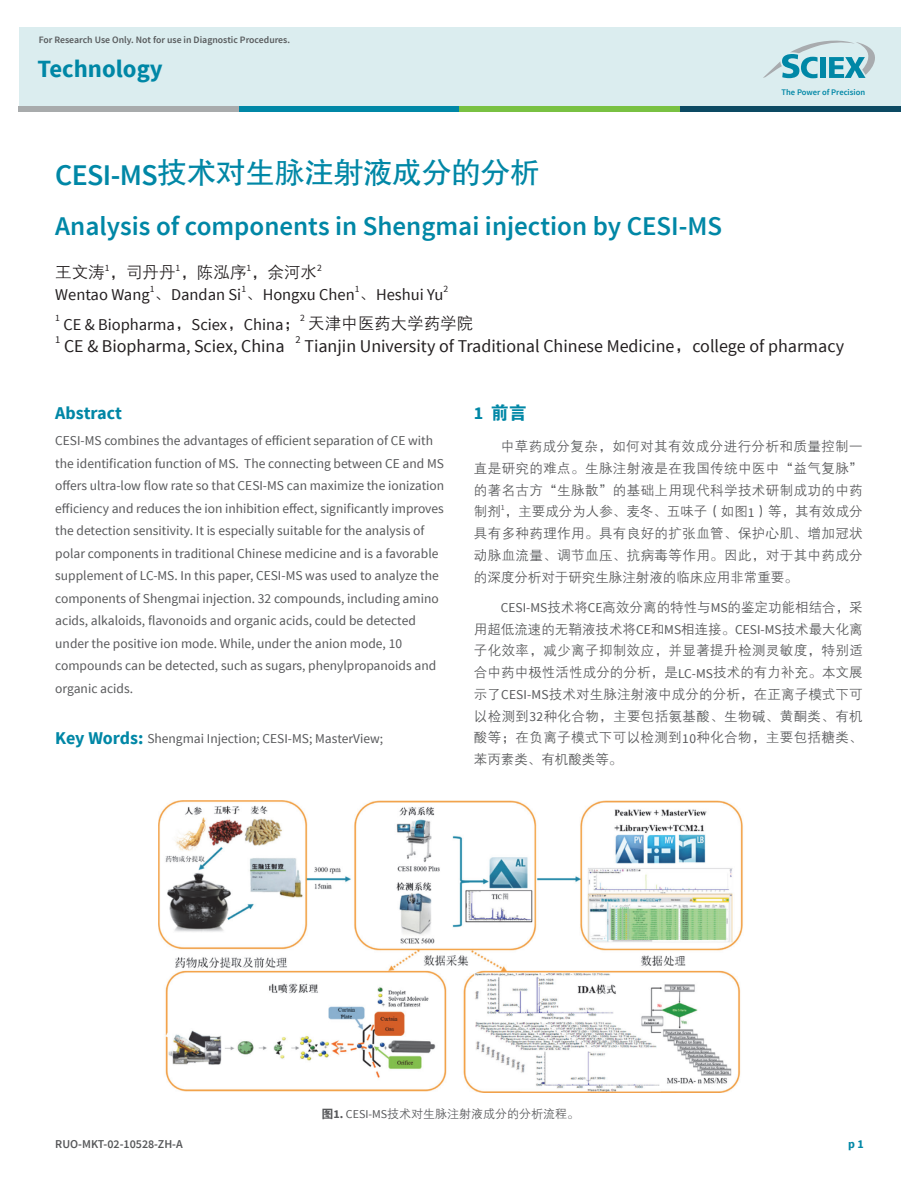
<style>
.page{position:relative;width:918px;height:1188px;background:#fff}
.page>*{position:absolute;margin:0;border:0;box-sizing:border-box;transform-origin:0 0}
.t1{font:30px "FZHTK GBK1 0";letter-spacing:-.02em;color:#0087a6}
.t2{font:600 27px "Source Sans Pro";color:#0087a6}
.t3{font:700 24.75px "Source Sans Pro";color:#0087a6}
.t4{font:18px "Source Sans Pro";color:#231f20}
.t5{font:700 18px "Source Sans Pro";color:#0087a6}
.t6{font:18px "FZDHTK GBK1 0";color:#0087a6}
.t7{font:16.5px "Source Sans Pro";color:#231f20}
.t8{font:16.5px "FZZDXK GBK1 0";color:#231f20}
.t9{font:13.5px/22.5px "Source Sans Pro";color:#57585a}
.t10{font:13.5px/21.8px "FZZDXK GBK1 0";letter-spacing:.03em;color:#57585a;text-align:justify}
.t11{font:12px "FZZDXK GBK1 0";color:#57585a}
.t12{font:600 12px "Source Sans Pro";color:#57585a}
.t13{font:700 12px "Source Sans Pro";color:#0087a6}
.t14{font:10.5px "Source Sans Pro";color:#231f20}
.t15{font:600 9.75px "Source Sans Pro";color:#575a5c}
.t16{font:9.6px "Source Sans Pro";color:#231f20}
.t17{font:600 8.55px "Source Sans Pro";color:#0087a6}
.s1{font-family:"Source Sans Pro";font-weight:600}
.s2{font-family:"FZZDXK GBK1 0"}
.s3{font-weight:700;font-size:18px;color:#0087a6}
.s4{font-family:"Source Sans Pro";font-weight:700}
.s5{font-family:"Source Sans Pro"}
.s6{font-family:"FZDHTK GBK1 0"}
</style>
<div class="page">
<div style="left:19px;top:27px;width:881px;height:84px;background:#dbedef"></div>
<svg style="left:763px;top:41px;width:112px;height:37px"></svg>
<div style="left:19px;top:106px;width:220px;height:5px;background:#a8abac"></div>
<div style="left:239px;top:106px;width:220px;height:5px;background:#0087a6"></div>
<div style="left:459px;top:106px;width:221px;height:5px;background:#79c142"></div>
<div style="left:680px;top:106px;width:220px;height:5px;background:#0c4a63"></div>
<img style="left:158px;top:801px;width:585px;height:292px">
<p class="t15" style="left:39px;top:33px;width:253px">For Research Use Only. Not for use in Diagnostic Procedures.</p>
<h3 class="t3" style="left:38px;top:53px;width:126px">Technology</h3>
<p class="t17" style="left:782px;top:86px;width:85px">The Power of Precision</p>
<h1 class="t1" style="left:55px;top:156px;width:486px"><span class="s1">CESI-MS</span>技术对生脉注射液成分的分析</h1>
<h2 class="t2" style="left:55px;top:209px;width:668px">Analysis of components in Shengmai injection by CESI-MS</h2>
<p class="t8" style="left:55px;top:263px;width:268px">王文涛<sup>1</sup>，司丹丹<sup>1</sup>，陈泓序<sup>1</sup>，余河水<sup>2</sup></p>
<p class="t7" style="left:55px;top:284px;width:390px">Wentao Wang<sup>1</sup><span class="s2">、</span>Dandan Si<sup>1</sup><span class="s2">、</span>Hongxu Chen<sup>1</sup><span class="s2">、</span>Heshui Yu</p>
<p class="t16" style="left:443px;top:283px;width:6px">2</p>
<p class="t16" style="left:55px;top:312px;width:6px">1</p>
<p class="t7" style="left:63px;top:314px;width:411px">CE &amp; Biopharma<span class="s2">，</span>Sciex<span class="s2">，</span>China<span class="s2">；</span><sup>2</sup> <span class="s2">天津中医药大学药学院</span></p>
<p class="t14" style="left:55px;top:333px;width:7px">1</p>
<h3 class="t4" style="left:64px;top:335px;width:222px">CE &amp; Biopharma, Sciex, China</h3>
<p class="t14" style="left:296px;top:333px;width:7px">2</p>
<h3 class="t4" style="left:304px;top:335px;width:541px">Tianjin University of Traditional Chinese Medicine<span class="s2">，</span>college of pharmacy</h3>
<h3 class="t5" style="left:55px;top:402px;width:68px">Abstract</h3>
<p class="t9" style="left:55px;top:430px;width:391px">CESI-MS combines the advantages of efficient separation of CE with the identification function of MS. The connecting between CE and MS offers ultra-low flow rate so that CESI-MS can maximize the ionization efficiency and reduces the ion inhibition effect, significantly improves the detection sensitivity. It is especially suitable for the analysis of polar components in traditional Chinese medicine and is a favorable supplement of LC-MS. In this paper, CESI-MS was used to analyze the components of Shengmai injection. 32 compounds, including amino acids, alkaloids, flavonoids and organic acids, could be detected under the positive ion mode. While, under the anion mode, 10 compounds can be detected, such as sugars, phenylpropanoids and organic acids.</p>
<p class="t9" style="left:55px;top:728px;width:329px"><span class="s3">Key Words:</span> Shengmai Injection; CESI-MS; MasterView;</p>
<h3 class="t6" style="left:474px;top:403px;width:54px"><span class="s4">1</span> 前言</h3>
<p class="t10" style="left:474px;top:436px;width:390px;text-indent:27px">中草药成分复杂，如何对其有效成分进行分析和质量控制一直是研究的难点。生脉注射液是在我国传统中医中“益气复脉”的著名古方“生脉散”的基础上用现代科学技术研制成功的中药制剂<sup>1</sup>，主要成分为人参、麦冬、五味子（如图<span class="s5">1</span>）等，其有效成分具有多种药理作用。具有良好的扩张血管、保护心肌、增加冠状动脉血流量、调节血压、抗病毒等作用。因此，对于其中药成分的深度分析对于研究生脉注射液的临床应用非常重要。</p>
<p class="t10" style="left:474px;top:597px;width:390px;text-indent:27px"><span class="s5">CESI-MS</span>技术将<span class="s5">CE</span>高效分离的特性与<span class="s5">MS</span>的鉴定功能相结合，采用超低流速的无鞘液技术将<span class="s5">CE</span>和<span class="s5">MS</span>相连接。<span class="s5">CESI-MS</span>技术最大化离子化效率，减少离子抑制效应，并显著提升检测灵敏度，特别适合中药中极性活性成分的分析，是<span class="s5">LC-MS</span>技术的有力补充。本文展示了<span class="s5">CESI-MS</span>技术对生脉注射液中成分的分析，在正离子模式下可以检测到<span class="s5">32</span>种化合物，主要包括氨基酸、生物碱、黄酮类、有机酸等；在负离子模式下可以检测到<span class="s5">10</span>种化合物，主要包括糖类、苯丙素类、有机酸类等。</p>
<p class="t12" style="left:55px;top:1136px;width:129px">RUO-MKT-02-10528-ZH-A</p>
<p class="t11" style="left:322px;top:1107px;width:259px"><span class="s6">图</span><span class="s4">1.</span> <span class="s5">CESI-MS</span>技术对生脉注射液成分的分析流程。</p>
<p class="t13" style="left:848px;top:1136px;width:17px">p 1</p>
</div>
